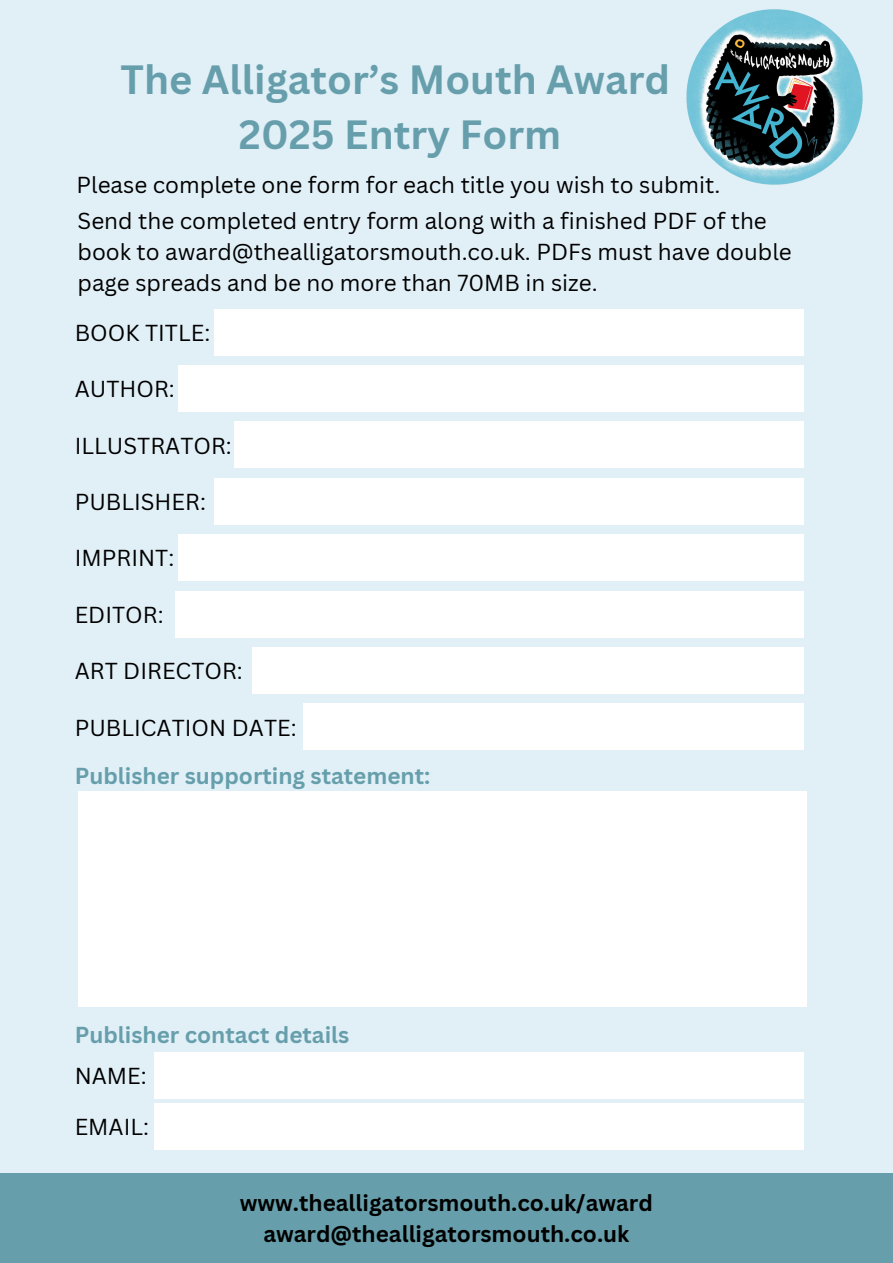
<style>
.page{position:relative;width:893px;height:1263px;background:#e1eff7}
.page>*{position:absolute;margin:0;border:0;box-sizing:border-box;transform-origin:0 0}
.t1{font:700 39.75px/55.1px "Canva Sans";color:#669fab;text-align:center}
.t2{font:22.5px/30.9px "Canva Sans";color:#000}
.t3{font:700 22.5px/31.5px "Canva Sans";color:#000;text-align:center}
.t4{font:700 22.5px "Canva Sans";color:#669fab}
</style>
<div class="page">
<img style="left:686px;top:9px;width:177px;height:176px">
<div style="left:0;top:1174px;width:893px;height:89px;background:#669fab"></div>
<div style="left:214px;top:309px;width:590px;height:46px;background:#fff"></div>
<div style="left:178px;top:365px;width:626px;height:47px;background:#fff"></div>
<div style="left:235px;top:422px;width:569px;height:46px;background:#fff"></div>
<div style="left:214px;top:478px;width:590px;height:46px;background:#fff"></div>
<div style="left:178px;top:535px;width:626px;height:46px;background:#fff"></div>
<div style="left:176px;top:591px;width:628px;height:46px;background:#fff"></div>
<div style="left:252px;top:647px;width:552px;height:47px;background:#fff"></div>
<div style="left:303px;top:704px;width:501px;height:46px;background:#fff"></div>
<div style="left:78px;top:791px;width:728px;height:216px;background:#fff"></div>
<div style="left:154px;top:1052px;width:650px;height:46px;background:#fff"></div>
<div style="left:154px;top:1103px;width:650px;height:46px;background:#fff"></div>
<p class="t1" style="left:121px;top:51px;width:551px">The Alligator’s Mouth Award<br>2025 Entry Form</p>
<p class="t2" style="left:76px;top:168px;width:645px">Please complete one form for each title you wish to submit.</p>
<h3 class="t2" style="left:78px;top:205px;width:716px">Send the completed entry form along with a finished PDF of the book to award@thealligatorsmouth.co.uk. PDFs must have double page spreads and be no more than 70MB in size.</h3>
<p class="t2" style="left:75px;top:317px;width:137px">BOOK TITLE:</p>
<h2 class="t2" style="left:75px;top:373px;width:102px">AUTHOR:</h2>
<h2 class="t2" style="left:75px;top:429px;width:159px">ILLUSTRATOR:</h2>
<h2 class="t2" style="left:75px;top:486px;width:133px">PUBLISHER:</h2>
<h2 class="t2" style="left:75px;top:542px;width:101px">IMPRINT:</h2>
<h2 class="t2" style="left:75px;top:599px;width:90px">EDITOR:</h2>
<h2 class="t2" style="left:75px;top:655px;width:170px">ART DIRECTOR:</h2>
<h2 class="t2" style="left:75px;top:711px;width:223px">PUBLICATION DATE:</h2>
<h3 class="t4" style="left:75px;top:760px;width:357px">Publisher supporting statement:</h3>
<h3 class="t4" style="left:75px;top:1018px;width:276px">Publisher contact details</h3>
<h2 class="t2" style="left:75px;top:1060px;width:74px">NAME:</h2>
<h2 class="t2" style="left:75px;top:1110px;width:76px">EMAIL:</h2>
<p class="t3" style="left:240px;top:1186px;width:415px">www.thealligatorsmouth.co.uk/award award@thealligatorsmouth.co.uk</p>
</div>
